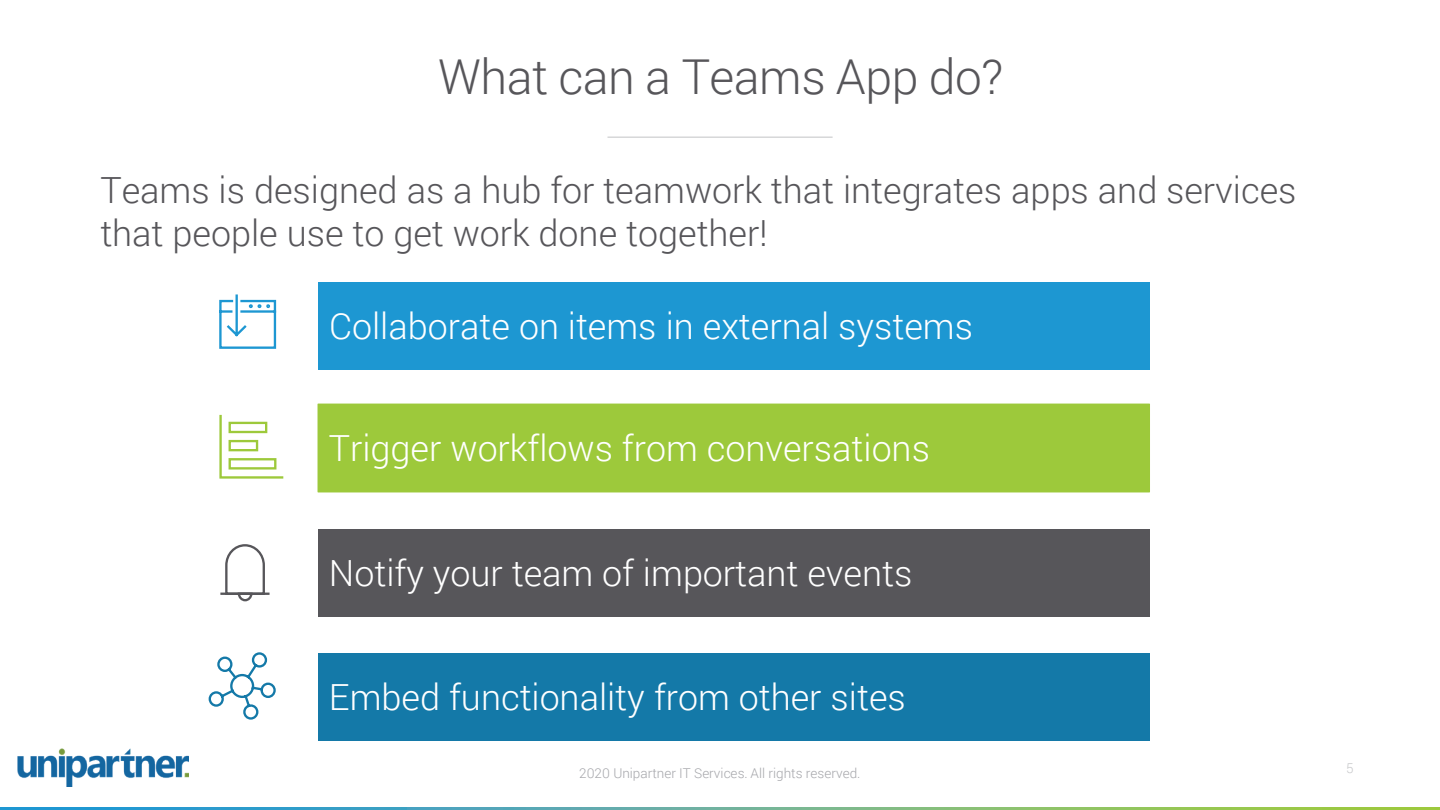
<style>
.page{position:relative;width:1440px;height:810px;background:#fff}
.page>*{position:absolute;margin:0;border:0;box-sizing:border-box;transform-origin:0 0}
.t1{font:300 48.15px "Roboto";letter-spacing:-.01em;color:#57565a}
.t2{font:300 36px "Roboto";color:#fff}
.t3{font:300 36px/43.2px "Roboto";color:#57565a}
.t4{font:300 13.5px "Roboto";color:#a5a6aa}
.t5{font:300 13.5px "Roboto";color:#c7c8ca}
</style>
<div class="page">
<img style="left:17px;top:748px;width:171px;height:39px">
<svg style="left:0;top:808px;width:1440px;height:2px;background:#66b194"></svg>
<hr style="left:608px;top:137px;width:225px;height:1px;background:#c7c8ca">
<div style="left:318px;top:282px;width:832px;height:88px;background:#1d97d2"></div>
<div style="left:318px;top:404px;width:831px;height:88px;background:#9dc93b"></div>
<div style="left:318px;top:529px;width:831px;height:87px;background:#57565a"></div>
<div style="left:318px;top:653px;width:831px;height:88px;background:#1479a8"></div>
<svg style="left:219px;top:414px;width:65px;height:65px"></svg>
<svg style="left:219px;top:294px;width:58px;height:55px"></svg>
<hr style="left:220px;top:593px;width:50px;height:2px;background:#57565a">
<svg style="left:224px;top:544px;width:42px;height:58px"></svg>
<svg style="left:208px;top:652px;width:68px;height:68px"></svg>
<h1 class="t1" style="left:438px;top:44px;width:567px">What can a Teams App do?</h1>
<p class="t3" style="left:100px;top:167px;width:1198px">Teams is designed as a hub for teamwork that integrates apps and services that people use to get work done together!</p>
<p class="t2" style="left:329px;top:301px;width:645px">Collaborate on items in external systems</p>
<p class="t2" style="left:329px;top:423px;width:603px">Trigger workflows from conversations</p>
<p class="t2" style="left:329px;top:548px;width:585px">Notify your team of important events</p>
<p class="t2" style="left:329px;top:673px;width:578px">Embed functionality from other sites</p>
<p class="t4" style="left:579px;top:764px;width:283px">2020 Unipartner IT Services. All rights reserved.</p>
<p class="t5" style="left:1346px;top:758px;width:9px">5</p>
</div>
